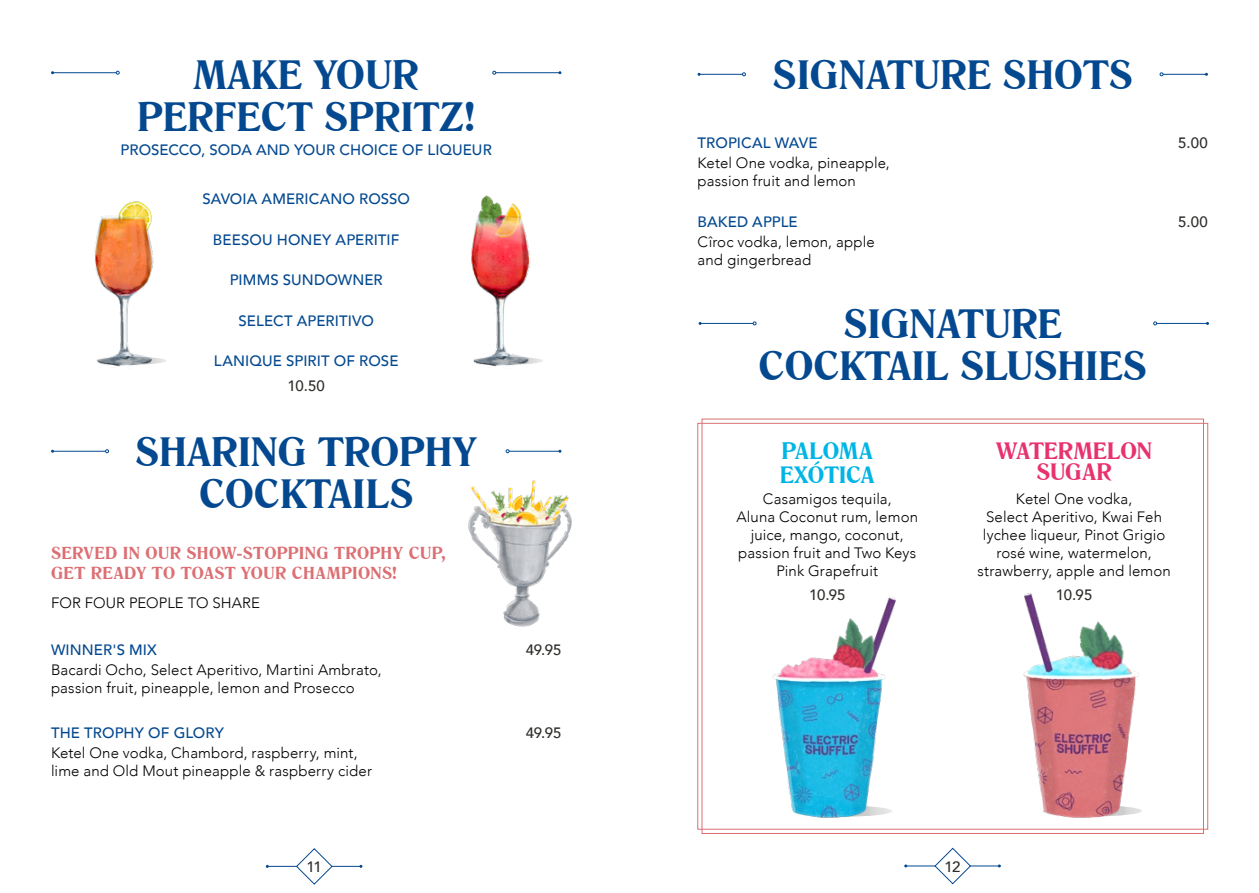
<style>
.page{position:relative;width:1259px;height:893px;background:#fff}
.page>*{position:absolute;margin:0;border:0;box-sizing:border-box;transform-origin:0 0}
.t1{font:700 39px/42px "Romana BT";color:#044990;text-align:center}
.t2{font:700 22.5px/21px "Romana BT";letter-spacing:-.005em;color:#e8326e;text-align:center}
.t3{font:700 22.5px/24px "Romana BT";letter-spacing:-.01em;color:#00b5e5}
.t4{font:700 16.5px/19.5px "Romana BT";letter-spacing:.015em;color:#dc6f73}
.t5{font:300 15px/18px "Avenir";letter-spacing:.01em;color:#000}
.t6{font:500 15px "Avenir";letter-spacing:.005em;color:#044990}
.t7{font:500 15px "Avenir";letter-spacing:-.005em;color:#2d2d2a}
</style>
<div class="page">
<svg style="left:934px;top:847px;width:37px;height:38px"></svg>
<hr style="left:905px;top:866px;width:30px;height:1px;background:#044990">
<hr style="left:969px;top:866px;width:30px;height:1px;background:#044990">
<svg style="left:295px;top:848px;width:38px;height:37px"></svg>
<hr style="left:267px;top:866px;width:30px;height:1px;background:#044990">
<hr style="left:331px;top:866px;width:30px;height:1px;background:#044990">
<hr style="left:509px;top:451px;width:51px;height:1px;background:#044990">
<hr style="left:53px;top:451px;width:53px;height:1px;background:#044990">
<svg style="left:105px;top:449px;width:4px;height:4px"></svg>
<hr style="left:1163px;top:74px;width:43px;height:1px;background:#044990">
<svg style="left:1159px;top:72px;width:4px;height:4px"></svg>
<hr style="left:699px;top:74px;width:43px;height:1px;background:#044990">
<svg style="left:742px;top:72px;width:4px;height:4px"></svg>
<img style="left:468px;top:480px;width:104px;height:147px">
<hr style="left:496px;top:72px;width:64px;height:1px;background:#044990">
<svg style="left:492px;top:71px;width:4px;height:4px"></svg>
<hr style="left:53px;top:72px;width:63px;height:1px;background:#044990">
<svg style="left:116px;top:71px;width:4px;height:4px"></svg>
<hr style="left:1156px;top:323px;width:51px;height:1px;background:#044990">
<hr style="left:700px;top:323px;width:53px;height:1px;background:#044990">
<img style="left:471px;top:195px;width:71px;height:173px">
<svg style="left:474px;top:357px;width:69px;height:8px"></svg>
<img style="left:94px;top:201px;width:71px;height:167px">
<svg style="left:97px;top:357px;width:70px;height:8px"></svg>
<img style="left:1006px;top:593px;width:146px;height:241px">
<img style="left:772px;top:597px;width:124px;height:221px">
<h1 class="t1" style="left:194px;top:53px;width:226px">MAKE YOUR</h1>
<h1 class="t1" style="left:772px;top:53px;width:362px">SIGNATURE SHOTS</h1>
<h1 class="t1" style="left:137px;top:95px;width:340px">PERFECT SPRITZ!</h1>
<p class="t6" style="left:121px;top:137px;width:373px">PROSECCO, SODA AND YOUR CHOICE OF LIQUEUR</p>
<p class="t6" style="left:202px;top:186px;width:209px">SAVOIA AMERICANO ROSSO</p>
<p class="t6" style="left:213px;top:227px;width:188px">BEESOU HONEY APERITIF</p>
<p class="t6" style="left:230px;top:267px;width:154px">PIMMS SUNDOWNER</p>
<p class="t6" style="left:238px;top:308px;width:137px">SELECT APERITIVO</p>
<p class="t6" style="left:214px;top:348px;width:186px">LANIQUE SPIRIT OF ROSE</p>
<p class="t7" style="left:287px;top:373px;width:39px">10.50</p>
<p class="t6" style="left:697px;top:130px;width:121px">TROPICAL WAVE</p>
<p class="t5" style="left:697px;top:154px;width:194px">Ketel One vodka, pineapple, passion fruit and lemon</p>
<p class="t6" style="left:697px;top:208px;width:102px">BAKED APPLE</p>
<p class="t5" style="left:697px;top:233px;width:179px">Cîroc vodka, lemon, apple and gingerbread</p>
<h1 class="t1" style="left:758px;top:303px;width:390px">SIGNATURE<br>COCKTAIL SLUSHIES</h1>
<p class="t7" style="left:1178px;top:130px;width:31px">5.00</p>
<p class="t7" style="left:1178px;top:208px;width:31px">5.00</p>
<h1 class="t1" style="left:135px;top:430px;width:344px">SHARING TROPHY<br>COCKTAILS</h1>
<p class="t4" style="left:51px;top:543px;width:396px">SERVED IN OUR SHOW-STOPPING TROPHY CUP,<br>GET READY TO TOAST YOUR CHAMPIONS!</p>
<p class="t5" style="left:51px;top:594px;width:210px">FOR FOUR PEOPLE TO SHARE</p>
<p class="t6" style="left:51px;top:637px;width:107px">WINNER'S MIX</p>
<p class="t5" style="left:51px;top:661px;width:332px">Bacardi Ocho, Select Aperitivo, Martini Ambrato, passion fruit, pineapple, lemon and Prosecco</p>
<p class="t6" style="left:51px;top:720px;width:174px">THE TROPHY OF GLORY</p>
<p class="t5" style="left:51px;top:744px;width:322px">Ketel One vodka, Chambord, raspberry, mint, lime and Old Mout pineapple &amp; raspberry cider</p>
<p class="t7" style="left:526px;top:637px;width:37px">49.95</p>
<p class="t7" style="left:526px;top:720px;width:37px">49.95</p>
<h2 class="t3" style="left:780px;top:439px;width:96px">PALOMA<br>EXÓTICA</h2>
<h2 class="t2" style="left:996px;top:440px;width:158px">WATERMELON<br>SUGAR</h2>
<p class="t5" style="left:736px;top:490px;width:183px;text-align:center">Casamigos tequila,<br>Aluna Coconut rum, lemon juice, mango, coconut, passion fruit and Two Keys<br>Pink Grapefruit</p>
<p class="t7" style="left:809px;top:582px;width:38px">10.95</p>
<p class="t5" style="left:977px;top:490px;width:195px;text-align:center">Ketel One vodka,<br>Select Aperitivo, Kwai Feh lychee liqueur, Pinot Grigio rosé wine, watermelon, strawberry, apple and lemon</p>
<p class="t7" style="left:1056px;top:582px;width:38px">10.95</p>
<p class="t7" style="left:306px;top:854px;width:17px">11</p>
<p class="t7" style="left:944px;top:854px;width:18px">12</p>
</div>
